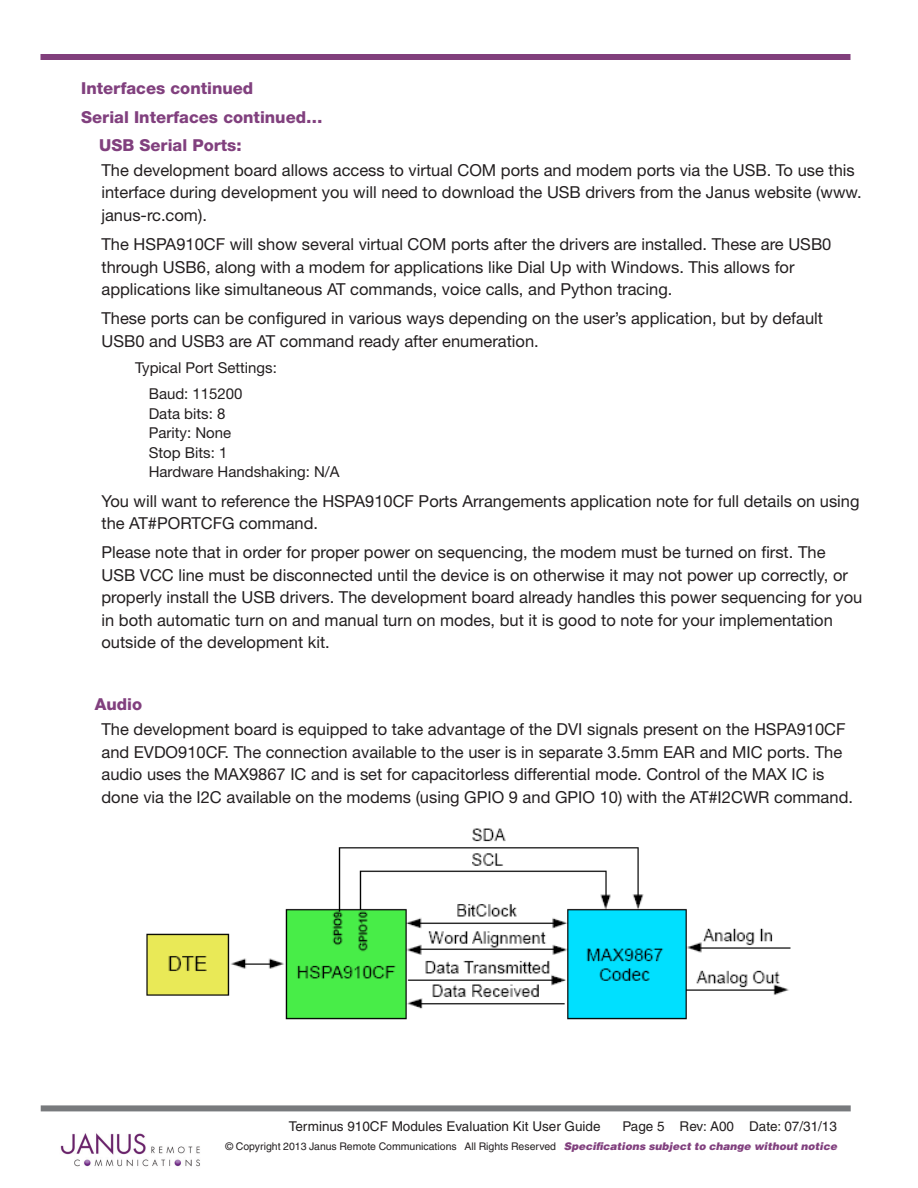
<style>
.page{position:relative;width:918px;height:1188px;background:#fff}
.page>*{position:absolute;margin:0;border:0;box-sizing:border-box;transform-origin:0 0}
.Body_text_11_15{font:16.5px/22.5px "Helvetica Neue";color:#231f20}
.Subhead_1{font:800 16.5px "Helvetica Neue";color:#81407e}
.Subhead_2{font:800 16.5px "Helvetica Neue";color:#81407e}
.Body_text_11_15-2{font:15px "Helvetica Neue";color:#231f20}
.t1{font:13.5px "Helvetica";color:#231f20}
.t2{font:10.5px "Helvetica";color:#231f20}
.s1{font-weight:900;font-style:italic;color:#81407e}
</style>
<div class="page">
<div style="left:41px;top:1105px;width:810px;height:6px;background:#787a7d"></div>
<div style="left:40px;top:54px;width:810px;height:6px;background:#813f7c"></div>
<img style="left:60px;top:1133px;width:140px;height:34px">
<img style="left:146px;top:828px;width:645px;height:192px">
<p class="Subhead_1" style="left:81px;top:78px;width:174px">Interfaces continued</p>
<p class="Subhead_1" style="left:81px;top:107px;width:243px">Serial Interfaces continued…</p>
<p class="Subhead_2" style="left:99px;top:135px;width:144px">USB Serial Ports:</p>
<p class="Body_text_11_15" style="left:101px;top:159px;width:762px">The development board allows access to virtual COM ports and modem ports via the USB. To use this interface during development you will need to download the USB drivers from the Janus website (www. janus-rc.com).</p>
<p class="Body_text_11_15" style="left:101px;top:233px;width:732px">The HSPA910CF will show several virtual COM ports after the drivers are installed. These are USB0 through USB6, along with a modem for applications like Dial Up with Windows. This allows for applications like simultaneous AT commands, voice calls, and Python tracing.</p>
<p class="Body_text_11_15" style="left:101px;top:307px;width:723px">These ports can be configured in various ways depending on the user’s application, but by default<br>USB0 and USB3 are AT command ready after enumeration.</p>
<p class="Body_text_11_15-2" style="left:135px;top:359px;width:143px">Typical Port Settings:</p>
<p class="Body_text_11_15-2" style="left:149px;top:385px;width:95px">Baud: 115200</p>
<p class="Body_text_11_15-2" style="left:149px;top:405px;width:78px">Data bits: 8</p>
<p class="Body_text_11_15-2" style="left:149px;top:424px;width:84px">Parity: None</p>
<p class="Body_text_11_15-2" style="left:149px;top:444px;width:80px">Stop Bits: 1</p>
<p class="Body_text_11_15-2" style="left:149px;top:463px;width:192px">Hardware Handshaking: N/A</p>
<p class="Body_text_11_15" style="left:101px;top:489px;width:760px">You will want to reference the HSPA910CF Ports Arrangements application note for full details on using the AT#PORTCFG command.</p>
<p class="Body_text_11_15" style="left:101px;top:541px;width:762px">Please note that in order for proper power on sequencing, the modem must be turned on first. The USB VCC line must be disconnected until the device is on otherwise it may not power up correctly, or properly install the USB drivers. The development board already handles this power sequencing for you in both automatic turn on and manual turn on modes, but it is good to note for your implementation outside of the development kit.</p>
<p class="Subhead_2" style="left:95px;top:694px;width:49px">Audio</p>
<p class="Body_text_11_15" style="left:101px;top:718px;width:753px">The development board is equipped to take advantage of the DVI signals present on the HSPA910CF and EVDO910CF. The connection available to the user is in separate 3.5mm EAR and MIC ports. The audio uses the MAX9867 IC and is set for capacitorless differential mode. Control of the MAX IC is done via the I2C available on the modems (using GPIO 9 and GPIO 10) with the AT#I2CWR command.</p>
<p class="t1" style="left:289px;top:1118px;width:313px">Terminus 910CF Modules Evaluation Kit User Guide</p>
<p class="t1" style="left:622px;top:1118px;width:216px">Page 5 Rev: A00 Date: 07/31/13</p>
<p class="t2" style="left:226px;top:1141px;width:613px">© Copyright 2013 Janus Remote Communications All Rights Reserved <span class="s1">Specifications subject to change without notice</span></p>
</div>
